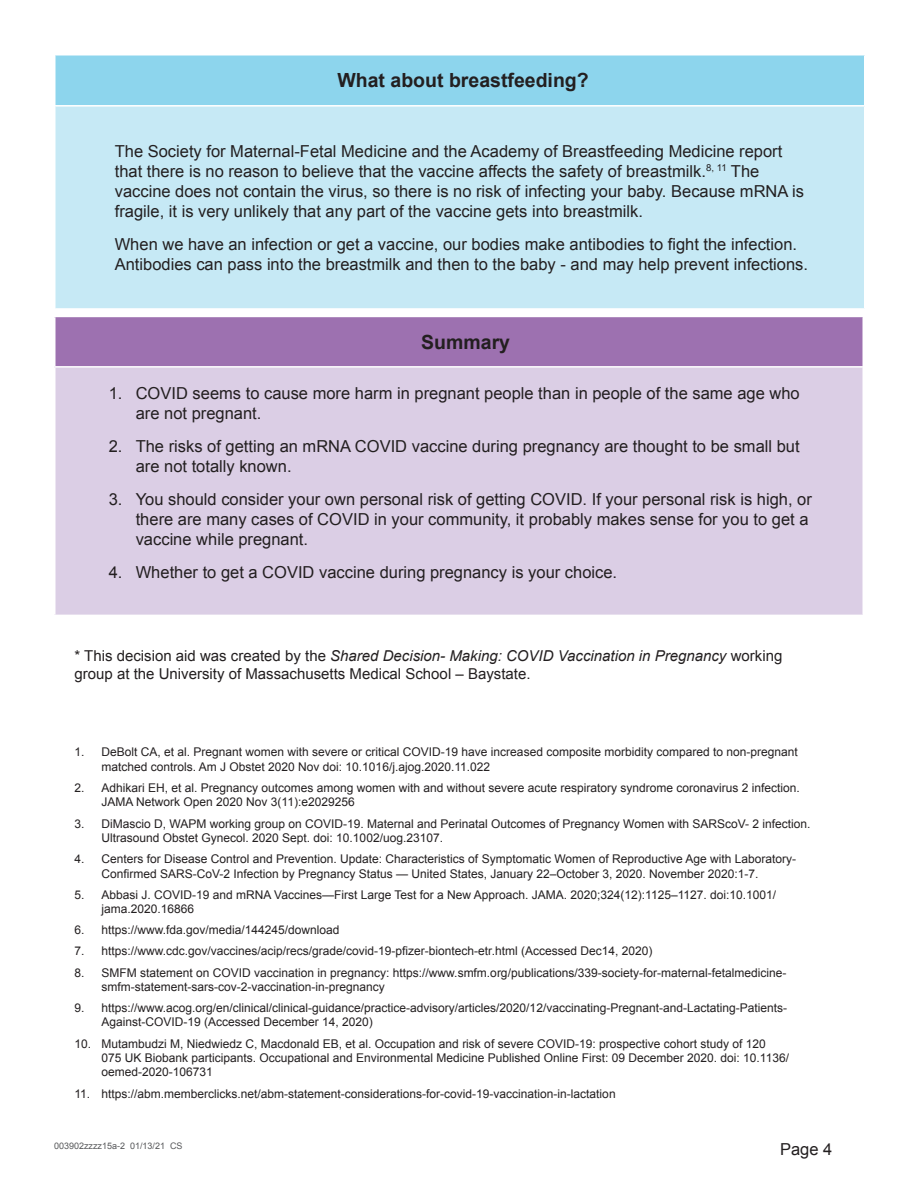
<style>
.page{position:relative;width:918px;height:1188px;background:#fff}
.page>*{position:absolute;margin:0;border:0;box-sizing:border-box;transform-origin:0 0}
.t1{font:700 19.5px "Arial";color:#231f20}
.t2{font:16.5px/19.8px "Arial";color:#231f20}
.t3{font:15px/18px "Arial";color:#231f20}
.t4{font:12px/14.4px "Arial";color:#231f20}
.t5{font:9px "Arial";color:#57585a}
.s1{font-style:italic}
</style>
<div class="page">
<div style="left:55px;top:55px;width:810px;height:51px;background:#8dd5ed"></div>
<div style="left:55px;top:106px;width:810px;height:203px;background:#c6e9f5"></div>
<hr style="left:54px;top:54px;width:812px;height:2px;background:#fff">
<hr style="left:54px;top:55px;width:2px;height:50px;background:#fff">
<hr style="left:864px;top:55px;width:2px;height:50px;background:#fff">
<hr style="left:54px;top:105px;width:812px;height:2px;background:#fff">
<hr style="left:54px;top:107px;width:2px;height:201px;background:#fff">
<hr style="left:864px;top:107px;width:2px;height:201px;background:#fff">
<hr style="left:54px;top:308px;width:812px;height:2px;background:#fff">
<div style="left:55px;top:316px;width:808px;height:51px;background:#9d71b0"></div>
<div style="left:55px;top:367px;width:808px;height:248px;background:#dbcee5"></div>
<hr style="left:54px;top:316px;width:810px;height:1px;background:#fff">
<hr style="left:54px;top:317px;width:2px;height:49px;background:#fff">
<hr style="left:862px;top:317px;width:2px;height:49px;background:#fff">
<hr style="left:54px;top:366px;width:810px;height:2px;background:#fff">
<hr style="left:54px;top:368px;width:2px;height:247px;background:#fff">
<hr style="left:862px;top:368px;width:2px;height:247px;background:#fff">
<h1 class="t1" style="left:337px;top:68px;width:253px">What about breastfeeding?</h1>
<p class="t2" style="left:115px;top:142px;width:691px">The Society for Maternal-Fetal Medicine and the Academy of Breastfeeding Medicine report that there is no reason to believe that the vaccine affects the safety of breastmilk.<sup>8,</sup> <sup>11</sup> The vaccine does not contain the virus, so there is no risk of infecting your baby. Because mRNA is fragile, it is very unlikely that any part of the vaccine gets into breastmilk.</p>
<h2 class="t2" style="left:115px;top:234px;width:695px">When we have an infection or get a vaccine, our bodies make antibodies to fight the infection.<br>Antibodies can pass into the breastmilk and then to the baby - and may help prevent infections.</h2>
<h1 class="t1" style="left:421px;top:329px;width:90px">Summary</h1>
<h2 class="t2" style="left:136px;top:384px;width:665px;text-indent:-27px">1. COVID seems to cause more harm in pregnant people than in people of the same age who are not pregnant.</h2>
<h2 class="t2" style="left:136px;top:437px;width:665px;text-indent:-27px">2. The risks of getting an mRNA COVID vaccine during pregnancy are thought to be small but are not totally known.</h2>
<h2 class="t2" style="left:136px;top:490px;width:678px;text-indent:-27px">3. You should consider your own personal risk of getting COVID. If your personal risk is high, or there are many cases of COVID in your community, it probably makes sense for you to get a vaccine while pregnant.</h2>
<h2 class="t2" style="left:109px;top:563px;width:510px">4. Whether to get a COVID vaccine during pregnancy is your choice.</h2>
<p class="t3" style="left:75px;top:647px;width:709px">* This decision aid was created by the <span class="s1">Shared Decision- Making: COVID Vaccination in Pregnancy</span> working group at the University of Massachusetts Medical School – Baystate.</p>
<p class="t4" style="left:102px;top:745px;width:698px;text-indent:-27px">1. DeBolt CA, et al. Pregnant women with severe or critical COVID-19 have increased composite morbidity compared to non-pregnant matched controls. Am J Obstet 2020 Nov doi: 10.1016/j.ajog.2020.11.022</p>
<p class="t4" style="left:102px;top:781px;width:700px;text-indent:-27px">2. Adhikari EH, et al. Pregnancy outcomes among women with and without severe acute respiratory syndrome coronavirus 2 infection.<br>JAMA Network Open 2020 Nov 3(11):e2029256</p>
<p class="t4" style="left:102px;top:816px;width:710px;text-indent:-27px">3. DiMascio D, WAPM working group on COVID-19. Maternal and Perinatal Outcomes of Pregnancy Women with SARScoV- 2 infection.<br>Ultrasound Obstet Gynecol. 2020 Sept. doi: 10.1002/uog.23107.</p>
<p class="t4" style="left:102px;top:852px;width:696px;text-indent:-27px">4. Centers for Disease Control and Prevention. Update: Characteristics of Symptomatic Women of Reproductive Age with Laboratory-<br>Confirmed SARS-CoV-2 Infection by Pregnancy Status — United States, January 22–October 3, 2020. November 2020:1-7.</p>
<p class="t4" style="left:102px;top:887px;width:676px;text-indent:-27px">5. Abbasi J. COVID-19 and mRNA Vaccines—First Large Test for a New Approach. JAMA. 2020;324(12):1125–1127. doi:10.1001/ jama.2020.16866</p>
<p class="t4" style="left:75px;top:923px;width:267px">6. https://www.fda.gov/media/144245/download</p>
<p class="t4" style="left:75px;top:944px;width:579px">7. https://www.cdc.gov/vaccines/acip/recs/grade/covid-19-pfizer-biontech-etr.html (Accessed Dec14, 2020)</p>
<p class="t4" style="left:102px;top:965px;width:686px;text-indent:-27px">8. SMFM statement on COVID vaccination in pregnancy: https://www.smfm.org/publications/339-society-for-maternal-fetalmedicine&shy;smfm-statement-sars-cov-2-vaccination-in-pregnancy</p>
<p class="t4" style="left:102px;top:1001px;width:687px;text-indent:-27px">9. https://www.acog.org/en/clinical/clinical-guidance/practice-advisory/articles/2020/12/vaccinating-Pregnant-and-Lactating-Patients-<br>Against-COVID-19 (Accessed December 14, 2020)</p>
<p class="t4" style="left:102px;top:1036px;width:689px;text-indent:-27px">10. Mutambudzi M, Niedwiedz C, Macdonald EB, et al. Occupation and risk of severe COVID-19: prospective cohort study of 120<br>075 UK Biobank participants. Occupational and Environmental Medicine Published Online First: 09 December 2020. doi: 10.1136/ oemed-2020-106731</p>
<p class="t4" style="left:75px;top:1086px;width:543px">11. https://abm.memberclicks.net/abm-statement-considerations-for-covid-19-vaccination-in-lactation</p>
<p class="t5" style="left:54px;top:1140px;width:130px">003902zzzz15a-2 01/13/21 CS</p>
<h2 class="t2" style="left:780px;top:1139px;width:54px">Page 4</h2>
</div>
